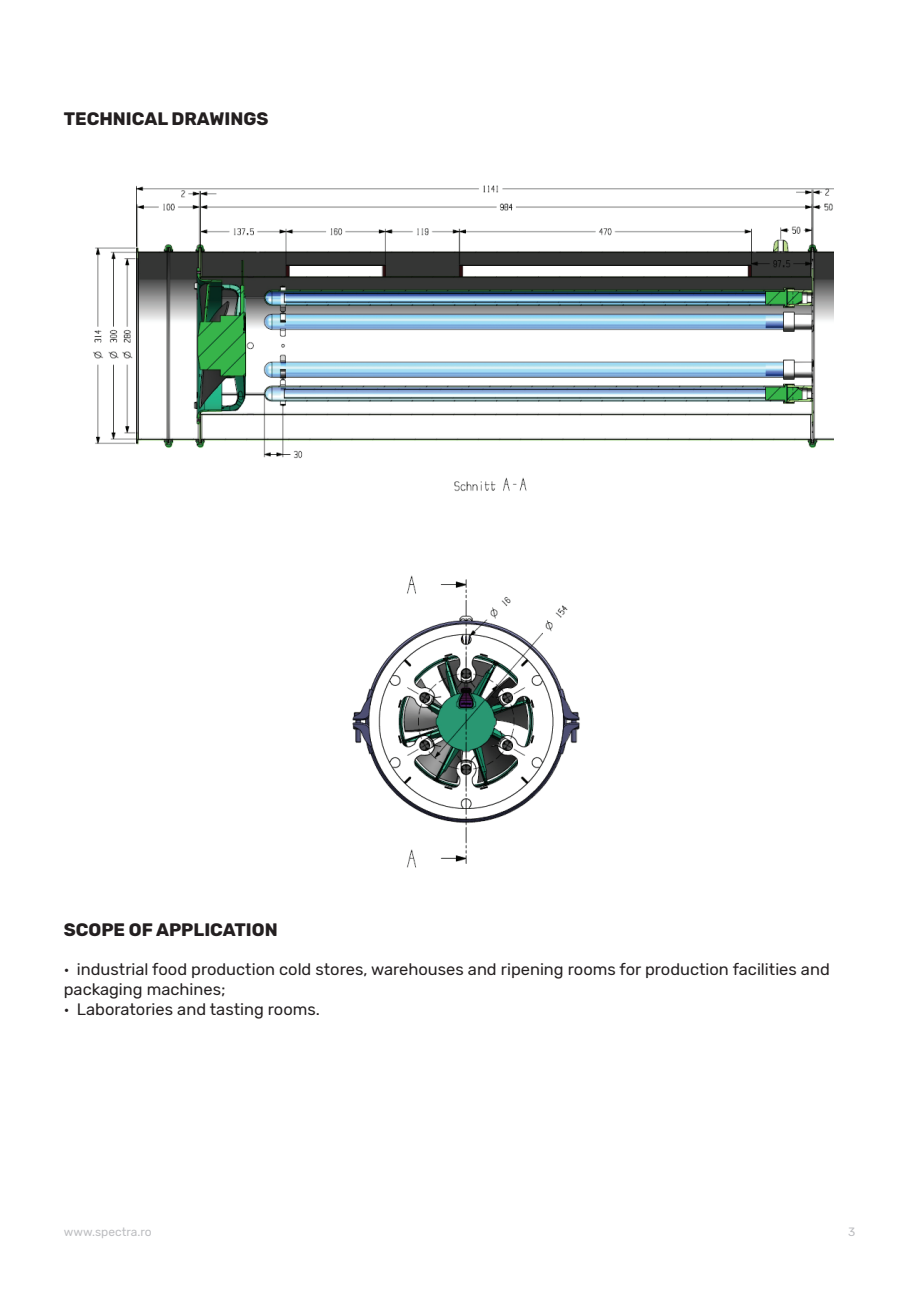
<style>
.page{position:relative;width:919px;height:1289px;background:#fff}
.page>*{position:absolute;margin:0;border:0;box-sizing:border-box;transform-origin:0 0}
.t1{font:700 18px "Rubik";color:#231f20}
.t2{font:16.5px/19.8px "Rubik";color:#231f20}
.t3{font:12px "Rubik";color:#bcbdc0}
.s1{font-size:15px}
</style>
<div class="page">
<img style="left:352px;top:575px;width:228px;height:293px">
<img style="left:93px;top:185px;width:740px;height:306px">
<p class="t1" style="left:64px;top:108px;width:206px">TECHNICAL DRAWINGS</p>
<p class="t1" style="left:64px;top:918px;width:215px">SCOPE OF APPLICATION</p>
<p class="t2" style="left:64px;top:960px;width:767px"><span class="s1">•</span> industrial food production cold stores, warehouses and ripening rooms for production facilities and packaging machines;</p>
<p class="t2" style="left:64px;top:999px;width:258px"><span class="s1">•</span> Laboratories and tasting rooms.</p>
<p class="t3" style="left:64px;top:1225px;width:89px">www.spectra.ro</p>
<p class="t3" style="left:847px;top:1225px;width:9px">3</p>
</div>
